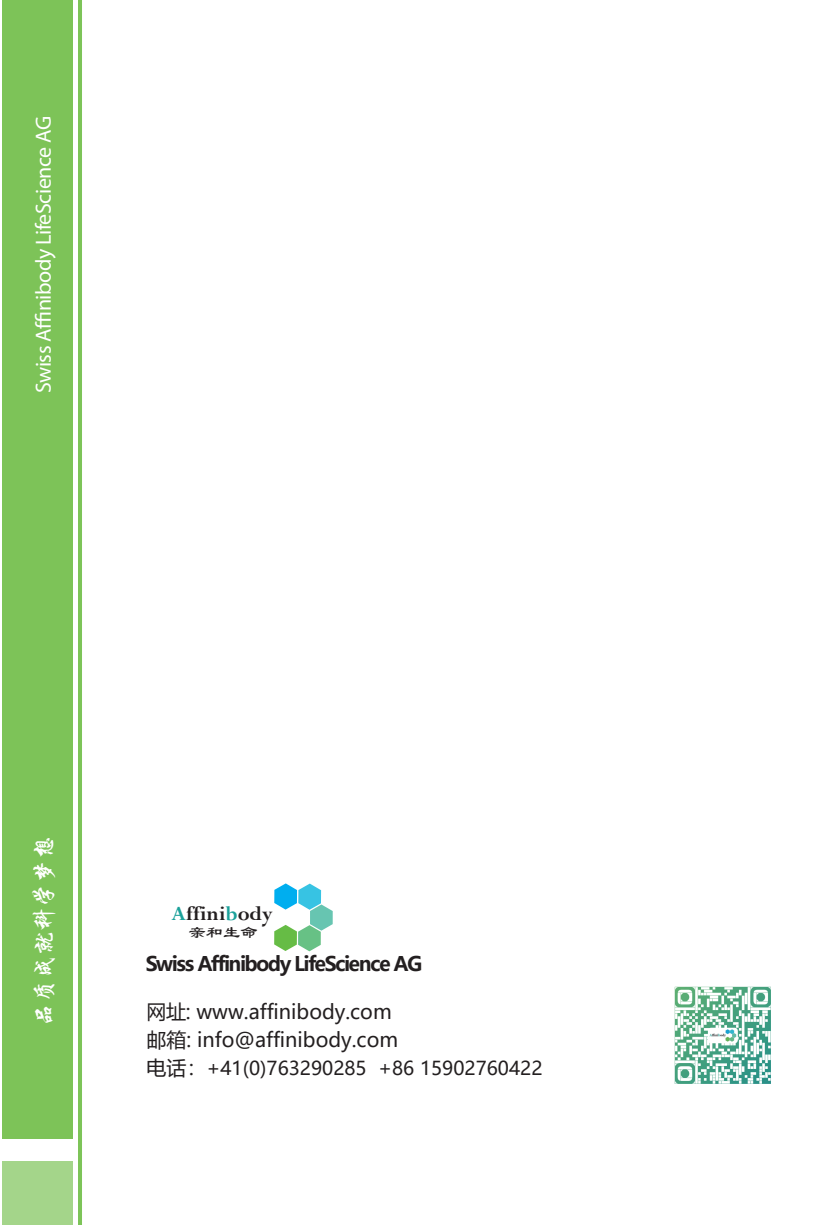
<style>
.page{position:relative;width:825px;height:1225px;background:#fff}
.page>*{position:absolute;margin:0;border:0;box-sizing:border-box;transform-origin:0 0}
.t1{font:24px "ST Xingkai";color:#fff}
.t2{font:700 22.2px "Perpetua";color:#231f20}
.t3{font:700 22px "Myriad Pro";letter-spacing:-.02em;color:#fff}
.t4{font:20px/28px "Microsoft Ya Hei UI";color:#231f20}
.t5{font:700 20px "Microsoft Ya Hei UI";letter-spacing:-.075em;color:#231f20}
.t6{font:19px "Microsoft Ya Hei UI";color:#231f20}
.t7{font:17.2px "Li Su";color:#231f20}
.s1{color:#1ba19a}
.s2{font-size:20px}
</style>
<div class="page">
<div style="left:2px;top:0;width:71px;height:1139px;background:#7dc358"></div>
<div style="left:2px;top:1161px;width:71px;height:64px;background:#a4d58a"></div>
<hr style="left:78px;top:0;width:4px;height:1225px;background:#7dc458">
<svg style="left:274px;top:883px;width:59px;height:68px"></svg>
<img style="left:674px;top:986px;width:97px;height:98px">
<p class="t3" style="left:30px;top:393px;width:279px;rotate:-90deg">Swiss A nibody LifeScience AG</p>
<p class="t1" style="left:32px;top:1027px;width:194px;rotate:-90deg">品质成就科学梦想</p>
<p class="t2" style="left:172px;top:899px;width:103px"><span class="s1">A</span>ffini<span class="s1">b</span>ody</p>
<p class="t7" style="left:189px;top:923px;width:70px">亲和生命</p>
<p class="t5" style="left:146px;top:949px;width:278px">Swiss Affinibody LifeScience AG</p>
<p class="t4" style="left:146px;top:997px;width:253px">网址: www.affinibody.com邮箱: info@affinibody.com</p>
<p class="t6" style="left:146px;top:1055px;width:398px"><span class="s2">电话：</span>+41(0)763290285 +86 15902760422</p>
</div>
